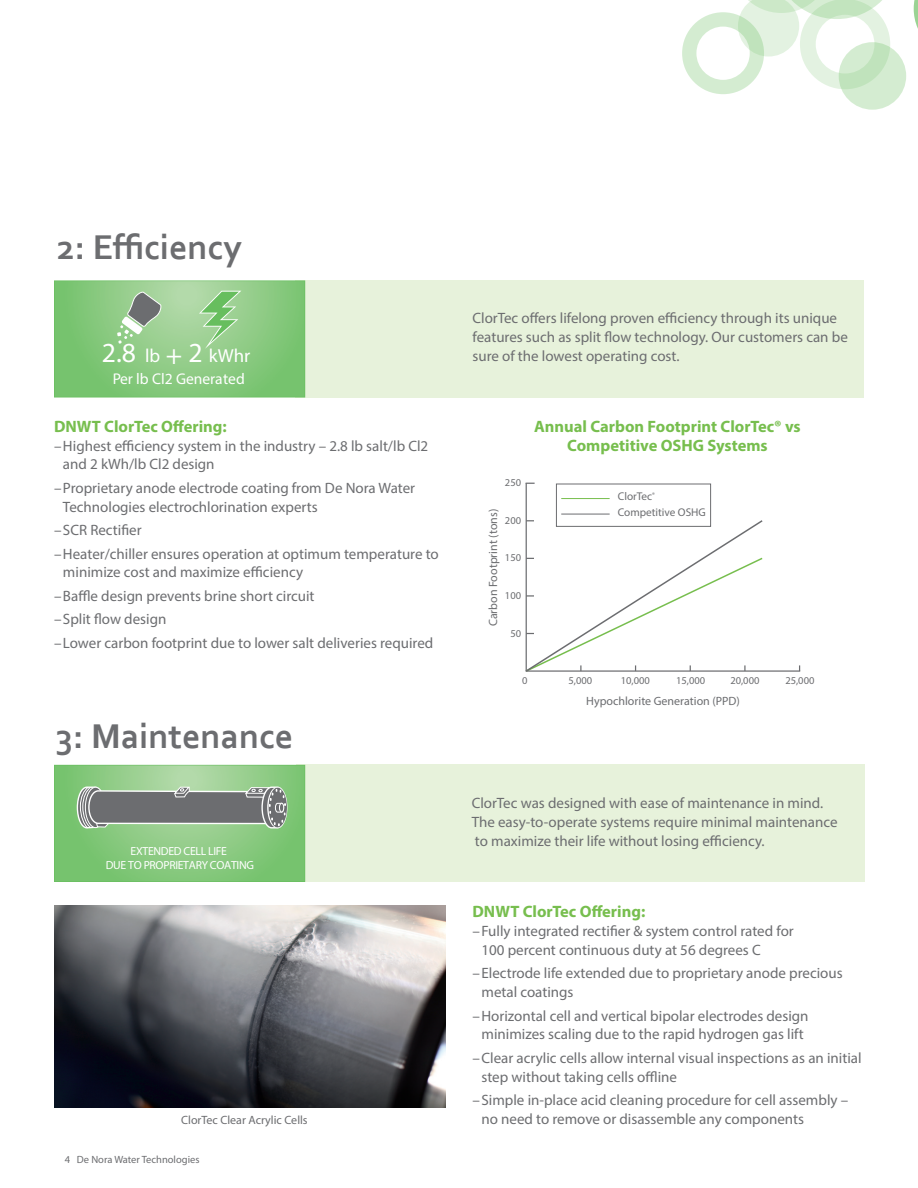
<style>
.page{position:relative;width:918px;height:1188px;background:#fff}
.page>*{position:absolute;margin:0;border:0;box-sizing:border-box;transform-origin:0 0}
.Heading_Interior_1{font:700 36px "Corbel";color:#6c6d70}
.t1{font:27.75px "Myriad Pro";color:#fff}
.t2{font:18.9px "Myriad Pro";color:#fff}
.Body_Heading{font:700 16.5px/18.8px "Myriad Pro";color:#77be4e;text-align:center}
.t3{font:15.6px "Myriad Pro";color:#fff}
.Body_Text{font:15px/18.8px "Myriad Pro";color:#6c6d70}
.t4{font:12px "Myriad Pro";color:#6c6d70}
.t5{font:11.7px/14.1px "Myriad Pro";letter-spacing:-.025em;color:#fff;text-align:center}
.t6{font:11.25px/16px "Myriad Pro";color:#6c6d70}
.Folio-Left_Aligned{font:10.5px "Myriad Pro";color:#6c6d70}
.s1{font-size:27.75px}
</style>
<div class="page">
<svg style="left:914px;top:0;width:4px;height:29px"></svg>
<div style="left:839px;top:42px;width:67px;height:68px;background:#d4ecd1;border-radius:50%"></div>
<svg style="left:682px;top:0;width:219px;height:94px"></svg>
<div style="left:296px;top:765px;width:569px;height:117px;background:#e7f2db"></div>
<div style="left:296px;top:280px;width:568px;height:118px;background:#e7f2db"></div>
<hr style="left:526px;top:483px;width:1px;height:188px;background:#6c6d70">
<hr style="left:526px;top:670px;width:274px;height:2px;background:#6c6d70">
<svg style="left:525px;top:519px;width:239px;height:153px"></svg>
<div style="left:556px;top:484px;width:155px;height:43px;border:1px solid #6c6d70"></div>
<hr style="left:561px;top:514px;width:49px;height:1px;background:#6c6d70">
<hr style="left:561px;top:498px;width:49px;height:1px;background:#77be4e">
<img style="left:54px;top:280px;width:251px;height:118px">
<svg style="left:117px;top:291px;width:45px;height:53px;background:#9abb96"></svg>
<svg style="left:199px;top:291px;width:42px;height:58px;background:#97cf8f"></svg>
<img style="left:54px;top:765px;width:251px;height:117px">
<svg style="left:76px;top:786px;width:212px;height:43px;background:#869187"></svg>
<img style="left:54px;top:905px;width:392px;height:202px">
<p class="Heading_Interior_1" style="left:57px;top:225px;width:187px">2: Efficiency</p>
<p class="t2" style="left:102px;top:344px;width:150px"><span class="s1">2.8</span> lb <span class="s1">2</span> kWhr</p>
<p class="t3" style="left:113px;top:369px;width:134px">Per lb Cl2 Generated</p>
<p class="t1" style="left:166px;top:338px;width:18px">+</p>
<p class="Body_Heading" style="left:54px;top:416px;width:174px">DNWT ClorTec Offering:</p>
<p class="Body_Text" style="left:63px;top:436px;width:367px;text-indent:-9px">–Highest efficiency system in the industry – 2.8 lb salt/lb Cl2 and 2 kWh/lb Cl2 design</p>
<p class="Body_Text" style="left:63px;top:478px;width:354px;text-indent:-9px">–Proprietary anode electrode coating from De Nora Water<br>Technologies electrochlorination experts</p>
<p class="Body_Text" style="left:54px;top:520px;width:89px">–SCR Rectifier</p>
<p class="Body_Text" style="left:63px;top:544px;width:377px;text-indent:-9px">–Heater/chiller ensures operation at optimum temperature to minimize cost and maximize efficiency</p>
<p class="Body_Text" style="left:54px;top:586px;width:262px">–Baffle design prevents brine short circuit</p>
<p class="Body_Text" style="left:54px;top:610px;width:114px">–Split flow design</p>
<p class="Body_Text" style="left:54px;top:633px;width:381px">–Lower carbon footprint due to lower salt deliveries required</p>
<p class="Heading_Interior_1" style="left:56px;top:714px;width:239px">3: Maintenance</p>
<p class="t5" style="left:106px;top:843px;width:150px">EXTENDED CELL LIFE<br>DUE TO PROPRIETARY COATING</p>
<p class="t4" style="left:181px;top:1112px;width:128px">ClorTec Clear Acrylic Cells</p>
<p class="Folio-Left_Aligned" style="left:65px;top:1153px;width:136px">4 De Nora Water Technologies</p>
<p class="Body_Text" style="left:472px;top:309px;width:377px">ClorTec offers lifelong proven efficiency through its unique features such as split flow technology. Our customers can be sure of the lowest operating cost.</p>
<p class="Folio-Left_Aligned" style="left:505px;top:476px;width:18px">250</p>
<p class="Folio-Left_Aligned" style="left:505px;top:514px;width:18px">200</p>
<p class="Folio-Left_Aligned" style="left:505px;top:551px;width:18px">150</p>
<p class="Folio-Left_Aligned" style="left:505px;top:589px;width:18px">100</p>
<p class="Folio-Left_Aligned" style="left:510px;top:627px;width:12px">50</p>
<p class="t4" style="left:486px;top:626px;width:119px;rotate:-90deg">Carbon Footprint (tons)</p>
<p class="Body_Heading" style="left:534px;top:417px;width:268px">Annual Carbon Footprint ClorTec® vs<br>Competitive OSHG Systems</p>
<p class="t6" style="left:618px;top:488px;width:90px">ClorTec<sup>®<br></sup>Competitive OSHG</p>
<p class="Folio-Left_Aligned" style="left:522px;top:674px;width:7px">0</p>
<p class="Folio-Left_Aligned" style="left:568px;top:674px;width:25px">5,000</p>
<p class="Folio-Left_Aligned" style="left:621px;top:674px;width:31px">10,000</p>
<p class="Folio-Left_Aligned" style="left:676px;top:674px;width:31px">15,000</p>
<p class="Folio-Left_Aligned" style="left:730px;top:674px;width:31px">20,000</p>
<p class="Folio-Left_Aligned" style="left:785px;top:674px;width:31px">25,000</p>
<p class="t4" style="left:586px;top:694px;width:155px">Hypochlorite Generation (PPD)</p>
<p class="Body_Text" style="left:472px;top:793px;width:367px">ClorTec was designed with ease of maintenance in mind.<br>The easy-to-operate systems require minimal maintenance to maximize their life without losing efficiency.</p>
<p class="Body_Heading" style="left:472px;top:902px;width:174px">DNWT ClorTec Offering:</p>
<p class="Body_Text" style="left:481px;top:922px;width:314px;text-indent:-9px">–Fully integrated rectifier &amp; system control rated for<br>100 percent continuous duty at 56 degrees C</p>
<p class="Body_Text" style="left:481px;top:964px;width:363px;text-indent:-9px">–Electrode life extended due to proprietary anode precious metal coatings</p>
<p class="Body_Text" style="left:472px;top:1006px;width:338px;text-align:center">–Horizontal cell and vertical bipolar electrodes design minimizes scaling due to the rapid hydrogen gas lift</p>
<p class="Body_Text" style="left:481px;top:1048px;width:382px;text-indent:-9px">–Clear acrylic cells allow internal visual inspections as an initial step without taking cells offline</p>
<p class="Body_Text" style="left:481px;top:1090px;width:368px;text-indent:-9px">–Simple in-place acid cleaning procedure for cell assembly – no need to remove or disassemble any components</p>
</div>
